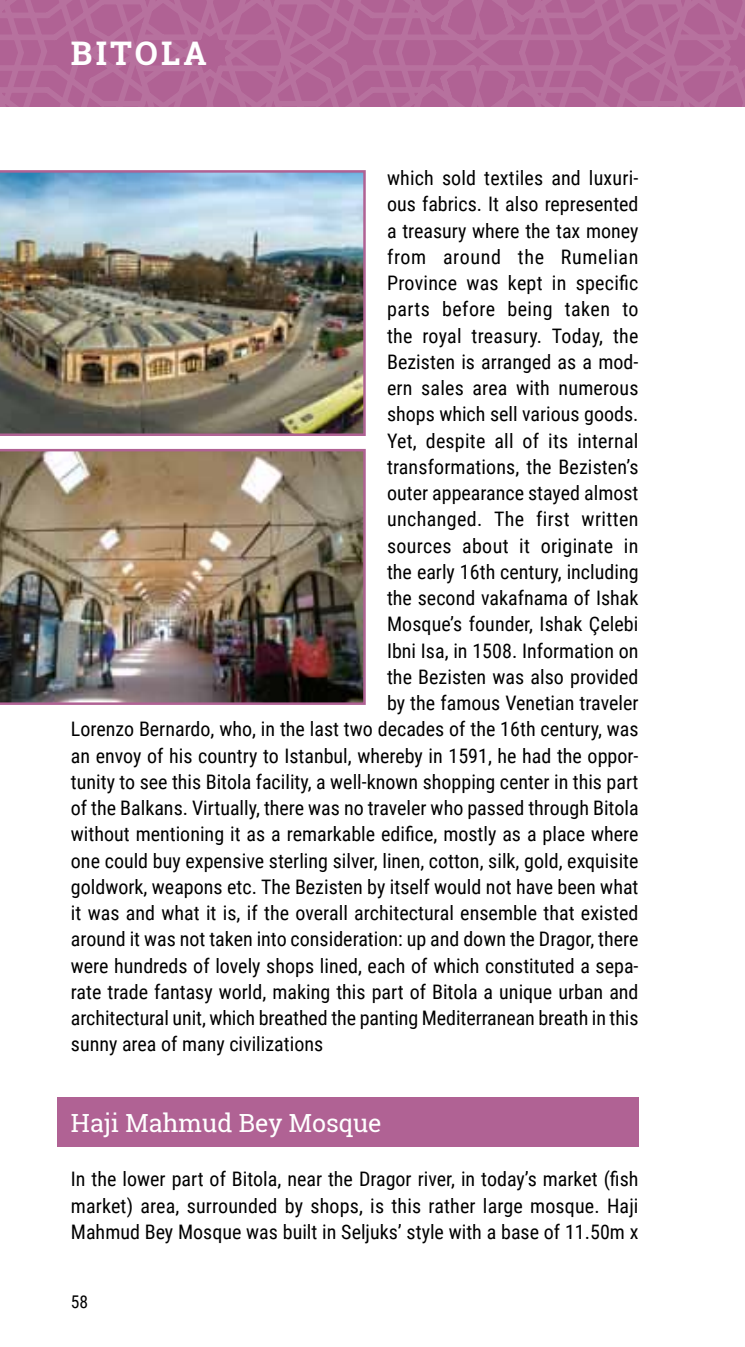
<style>
.page{position:relative;width:745px;height:1347px;background:#fff}
.page>*{position:absolute;margin:0;border:0;box-sizing:border-box;transform-origin:0 0}
.t1{font:700 32.5px "Roboto Slab";letter-spacing:.1em;color:#fff}
.t2{font:25px "Roboto Slab";color:#fff}
.t3{font:20px/26.2px "Roboto Condensed";color:#000;text-align:justify}
.t4{font:20px "Roboto Condensed";letter-spacing:.02em;color:#000}
.t5{font:20px "Roboto Condensed";letter-spacing:.035em;color:#000}
.t6{font:17.5px "Roboto Condensed";color:#000}
</style>
<div class="page">
<div style="left:57px;top:1097px;width:581px;height:50px;background:#b06294"></div>
<svg style="left:0;top:0;width:744px;height:107px;background:#b26898"></svg>
<img style="left:0;top:170px;width:365px;height:266px">
<img style="left:0;top:449px;width:365px;height:256px">
<h1 class="t1" style="left:71px;top:31px;width:137px">Bitola</h1>
<p class="t3" style="left:387px;top:164px;width:253px">which sold textiles and luxuri-</p>
<p class="t3" style="left:387px;top:190px;width:253px">ous fabrics. It also represented</p>
<p class="t3" style="left:387px;top:217px;width:253px">a treasury where the tax money</p>
<p class="t5" style="left:387px;top:243px;width:253px">from around the Rumelian</p>
<p class="t3" style="left:387px;top:269px;width:253px">Province was kept in specific</p>
<p class="t4" style="left:387px;top:295px;width:253px">parts before being taken to</p>
<p class="t3" style="left:387px;top:322px;width:253px">the royal treasury. Today, the</p>
<p class="t3" style="left:387px;top:348px;width:253px">Bezisten is arranged as a mod-</p>
<p class="t3" style="left:387px;top:374px;width:253px">ern sales area with numerous</p>
<p class="t3" style="left:387px;top:400px;width:253px">shops which sell various goods.</p>
<p class="t3" style="left:387px;top:427px;width:253px">Yet, despite all of its internal</p>
<p class="t3" style="left:387px;top:453px;width:253px">transformations, the Bezisten’s</p>
<p class="t3" style="left:387px;top:479px;width:253px">outer appearance stayed almost</p>
<p class="t4" style="left:387px;top:505px;width:253px">unchanged. The first written</p>
<p class="t3" style="left:387px;top:531px;width:253px">sources about it originate in</p>
<p class="t3" style="left:387px;top:558px;width:253px">the early 16th century, including</p>
<p class="t3" style="left:387px;top:584px;width:253px">the second vakafnama of Ishak</p>
<p class="t3" style="left:387px;top:610px;width:253px">Mosque’s founder, Ishak Çelebi</p>
<p class="t3" style="left:387px;top:636px;width:253px">Ibni Isa, in 1508. Information on</p>
<p class="t3" style="left:387px;top:663px;width:253px">the Bezisten was also provided</p>
<p class="t3" style="left:387px;top:689px;width:253px">by the famous Venetian traveler</p>
<p class="t3" style="left:71px;top:715px;width:568px">Lorenzo Bernardo, who, in the last two decades of the 16th century, was</p>
<p class="t3" style="left:71px;top:741px;width:568px">an envoy of his country to Istanbul, whereby in 1591, he had the oppor-</p>
<p class="t3" style="left:71px;top:768px;width:568px">tunity to see this Bitola facility, a well-known shopping center in this part</p>
<p class="t3" style="left:71px;top:794px;width:568px">of the Balkans. Virtually, there was no traveler who passed through Bitola</p>
<p class="t3" style="left:71px;top:820px;width:568px">without mentioning it as a remarkable edifice, mostly as a place where</p>
<p class="t3" style="left:71px;top:846px;width:568px">one could buy expensive sterling silver, linen, cotton, silk, gold, exquisite</p>
<p class="t3" style="left:71px;top:873px;width:568px">goldwork, weapons etc. The Bezisten by itself would not have been what</p>
<p class="t3" style="left:71px;top:899px;width:568px">it was and what it is, if the overall architectural ensemble that existed</p>
<p class="t3" style="left:71px;top:925px;width:568px">around it was not taken into consideration: up and down the Dragor, there</p>
<p class="t3" style="left:71px;top:951px;width:568px">were hundreds of lovely shops lined, each of which constituted a sepa-</p>
<p class="t3" style="left:71px;top:978px;width:568px">rate trade fantasy world, making this part of Bitola a unique urban and</p>
<p class="t3" style="left:71px;top:1004px;width:568px">architectural unit, which breathed the panting Mediterranean breath in this</p>
<p class="t3" style="left:71px;top:1030px;width:254px">sunny area of many civilizations</p>
<p class="t2" style="left:71px;top:1105px;width:312px">Haji Mahmud Bey Mosque</p>
<p class="t3" style="left:71px;top:1165px;width:568px">In the lower part of Bitola, near the Dragor river, in today’s market (fish market) area, surrounded by shops, is this rather large mosque. Haji Mahmud Bey Mosque was built in Seljuks’ style with a base of 11.50m x</p>
<p class="t6" style="left:71px;top:1289px;width:19px">58</p>
</div>
